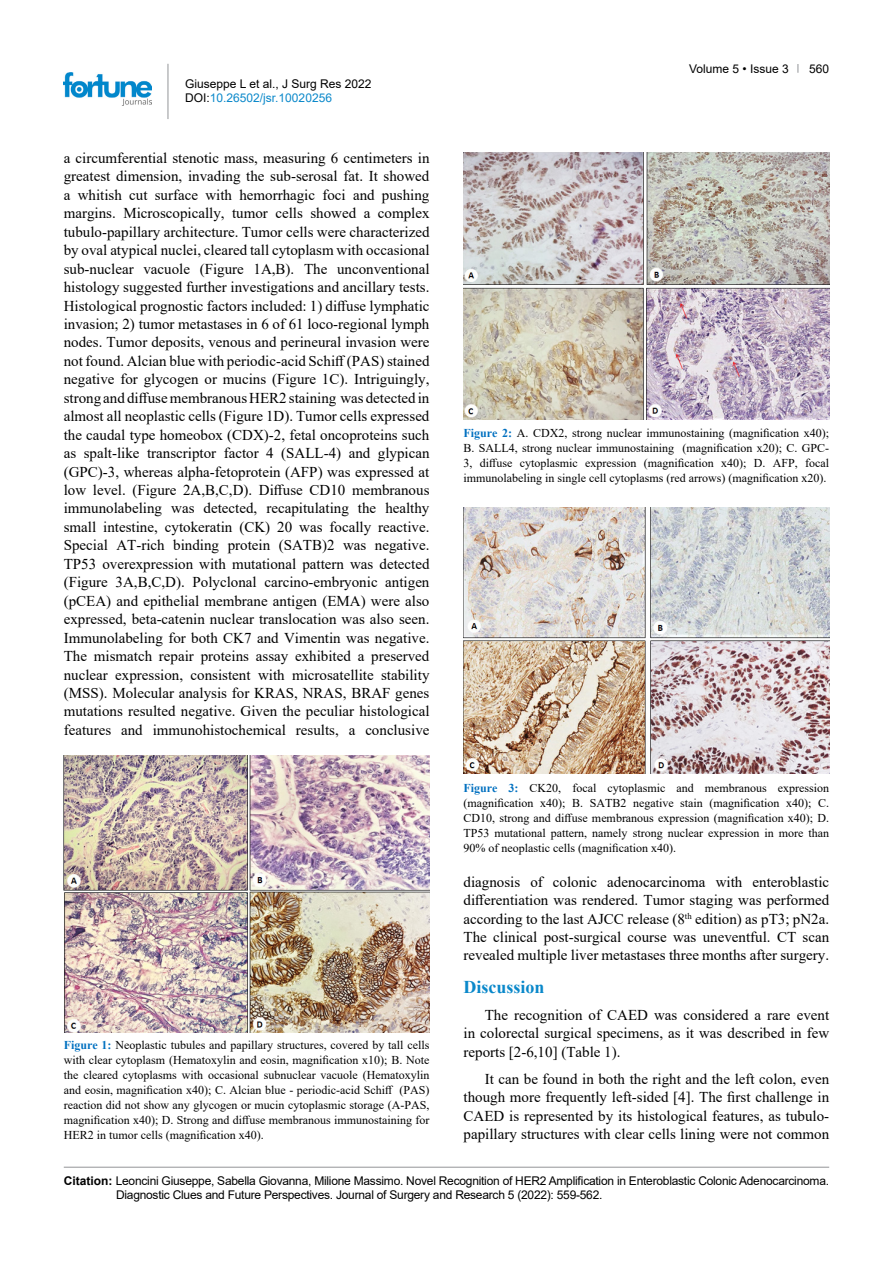
<style>
.page{position:relative;width:893px;height:1263px;background:#fff}
.page>*{position:absolute;margin:0;border:0;box-sizing:border-box;transform-origin:0 0}
.t1{font:700 18px "Times New Roman";color:#0a88ca}
.t2{font:15px/18.5px "Times New Roman";color:#000;text-align:justify}
.t3{font:12px/15px "Times New Roman";color:#000;text-align:justify}
.t4{font:12px/14.4px "Arial";letter-spacing:-.02em;color:#000}
.t5{font:12px/14.4px "Arial";color:#000}
.s1{color:#0a88ca}
.s2{font-weight:700;color:#0070c0}
.s3{font-weight:700}
</style>
<div class="page">
<hr style="left:168px;top:64px;width:1px;height:55px;background:#939598">
<img style="left:64px;top:72px;width:88px;height:33px">
<hr style="left:64px;top:1167px;width:765px;height:1px;background:#939598">
<img style="left:64px;top:756px;width:365px;height:276px">
<img style="left:463px;top:152px;width:366px;height:268px">
<img style="left:463px;top:508px;width:366px;height:265px">
<p class="t5" style="left:185px;top:76px;width:188px">Giuseppe L et al., J Surg Res 2022<br>DOI:<span class="s1">10.26502/jsr.10020256</span></p>
<p class="t2" style="left:64px;top:148px;width:367px">a circumferential stenotic mass, measuring 6 centimeters in greatest dimension, invading the sub-serosal fat. It showed a whitish cut surface with hemorrhagic foci and pushing margins. Microscopically, tumor cells showed a complex tubulo-papillary architecture. Tumor cells were characterized by oval atypical nuclei, cleared tall cytoplasm with occasional sub-nuclear vacuole (Figure 1A,B). The unconventional histology suggested further investigations and ancillary tests.<br>Histological prognostic factors included: 1) diffuse lymphatic invasion; 2) tumor metastases in 6 of 61 loco-regional lymph nodes. Tumor deposits, venous and perineural invasion were not found. Alcian blue with periodic-acid Schiff (PAS) stained negative for glycogen or mucins (Figure 1C). Intriguingly, strong and diffuse membranous HER2 staining was detected in almost all neoplastic cells (Figure 1D). Tumor cells expressed the caudal type homeobox (CDX)-2, fetal oncoproteins such as spalt-like transcriptor factor 4 (SALL-4) and glypican (GPC)-3, whereas alpha-fetoprotein (AFP) was expressed at low level. (Figure 2A,B,C,D). Diffuse CD10 membranous immunolabeling was detected, recapitulating the healthy small intestine, cytokeratin (CK) 20 was focally reactive.<br>Special AT-rich binding protein (SATB)2 was negative.<br>TP53 overexpression with mutational pattern was detected (Figure 3A,B,C,D). Polyclonal carcino-embryonic antigen (pCEA) and epithelial membrane antigen (EMA) were also expressed, beta-catenin nuclear translocation was also seen.<br>Immunolabeling for both CK7 and Vimentin was negative.<br>The mismatch repair proteins assay exhibited a preserved nuclear expression, consistent with microsatellite stability (MSS). Molecular analysis for KRAS, NRAS, BRAF genes mutations resulted negative. Given the peculiar histological features and immunohistochemical results, a conclusive</p>
<p class="t3" style="left:64px;top:1037px;width:367px"><span class="s2">Figure 1:</span> Neoplastic tubules and papillary structures, covered by tall cells with clear cytoplasm (Hematoxylin and eosin, magnification x10); B. Note the cleared cytoplasms with occasional subnuclear vacuole (Hematoxylin and eosin, magnification x40); C. Alcian blue - periodic-acid Schiff (PAS) reaction did not show any glycogen or mucin cytoplasmic storage (A-PAS, magnification x40); D. Strong and diffuse membranous immunostaining for HER2 in tumor cells (magnification x40).</p>
<p class="t5" style="left:689px;top:61px;width:101px">Volume 5 • Issue 3</p>
<p class="t4" style="left:809px;top:61px;width:22px">560</p>
<p class="t3" style="left:463px;top:425px;width:367px"><span class="s2">Figure 2:</span> A. CDX2, strong nuclear immunostaining (magnification x40); B. SALL4, strong nuclear immunostaining (magnification x20); C. GPC-3, diffuse cytoplasmic expression (magnification x40); D. AFP, focal immunolabeling in single cell cytoplasms (red arrows) (magnification x20).</p>
<p class="t3" style="left:463px;top:780px;width:367px"><span class="s2">Figure 3:</span> CK20, focal cytoplasmic and membranous expression (magnification x40); B. SATB2 negative stain (magnification x40); C.<br>CD10, strong and diffuse membranous expression (magnification x40); D.<br>TP53 mutational pattern, namely strong nuclear expression in more than 90% of neoplastic cells (magnification x40).</p>
<p class="t2" style="left:463px;top:872px;width:367px">diagnosis of colonic adenocarcinoma with enteroblastic differentiation was rendered. Tumor staging was performed according to the last AJCC release (8<sup>th</sup> edition) as pT3; pN2a.<br>The clinical post-surgical course was uneventful. CT scan revealed multiple liver metastases three months after surgery.</p>
<p class="t1" style="left:463px;top:974px;width:83px">Discussion</p>
<p class="t2" style="left:463px;top:1005px;width:367px;text-indent:21px">The recognition of CAED was considered a rare event in colorectal surgical specimens, as it was described in few reports [2-6,10] (Table 1).</p>
<p class="t2" style="left:463px;top:1069px;width:367px;text-indent:21px">It can be found in both the right and the left colon, even though more frequently left-sided [4]. The first challenge in CAED is represented by its histological features, as tubulo&shy;papillary structures with clear cells lining were not common</p>
<p class="t4" style="left:116px;top:1173px;width:714px;text-indent:-52px"><span class="s3">Citation:</span> Leoncini Giuseppe, Sabella Giovanna, Milione Massimo. Novel Recognition of HER2 Amplification in Enteroblastic Colonic Adenocarcinoma.<br>Diagnostic Clues and Future Perspectives. Journal of Surgery and Research 5 (2022): 559-562.</p>
</div>
